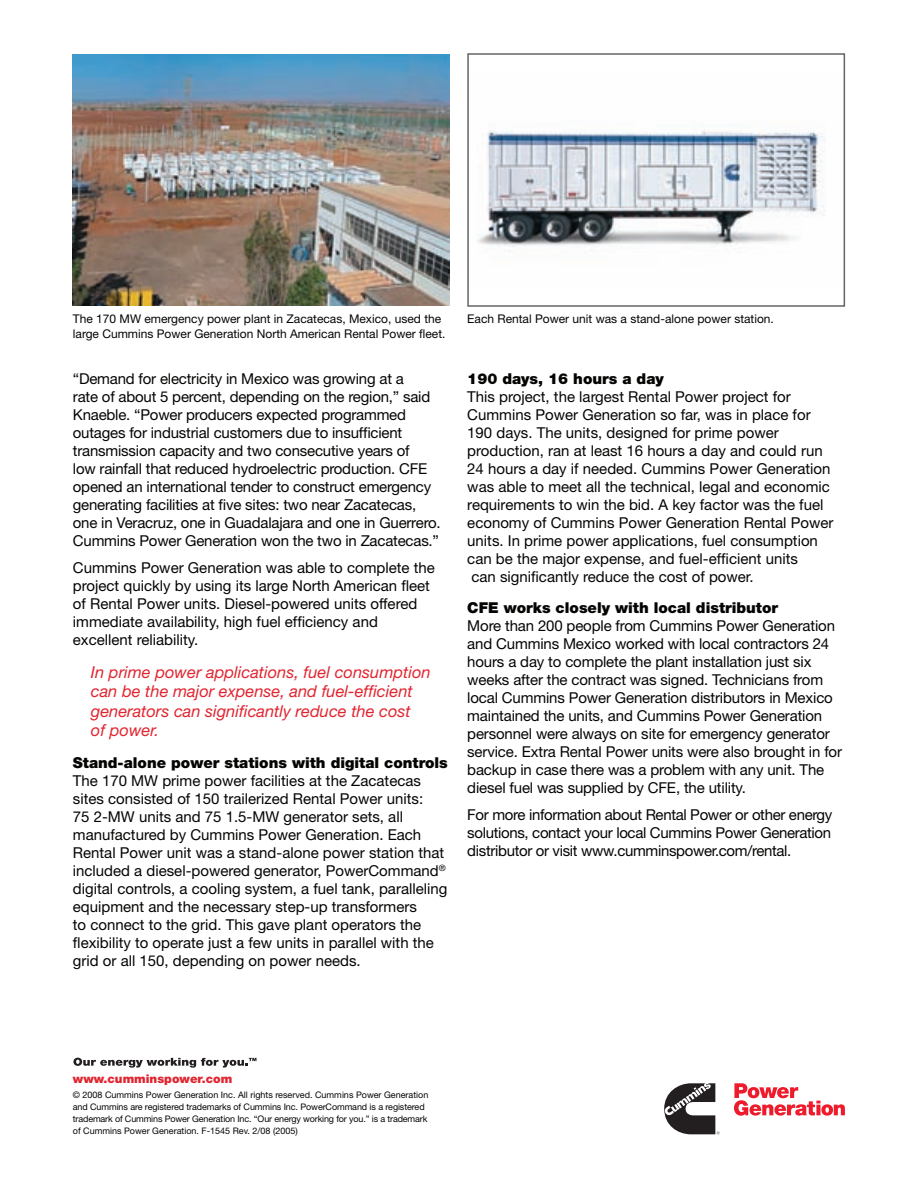
<style>
.page{position:relative;width:918px;height:1188px;background:#fff}
.page>*{position:absolute;margin:0;border:0;box-sizing:border-box;transform-origin:0 0}
.t1{font:italic 16.5px/19.5px "Helvetica Neue";color:#e12530}
.t2{font:15px/18px "Helvetica Neue";color:#040503}
.t3{font:900 15px "Helvetica Neue";color:#040503}
.t4{font:12px/15px "Helvetica Neue";color:#040503}
.t5{font:900 12px "Helvetica Neue";color:#e12530}
.t6{font:9px/12px "Helvetica Neue";letter-spacing:-.01em;color:#040503}
</style>
<div class="page">
<img style="left:477px;top:130px;width:348px;height:123px">
<div style="left:467px;top:53px;width:378px;height:254px;border:2px solid #636465"></div>
<img style="left:73px;top:54px;width:376px;height:252px">
<svg style="left:73px;top:1058px;width:183px;height:10px"></svg>
<svg style="left:664px;top:1083px;width:56px;height:51px"></svg>
<svg style="left:734px;top:1083px;width:111px;height:33px"></svg>
<p class="t4" style="left:73px;top:312px;width:374px">The 170 MW emergency power plant in Zacatecas, Mexico, used the large Cummins Power Generation North American Rental Power fleet.</p>
<p class="t4" style="left:467px;top:312px;width:308px">Each Rental Power unit was a stand-alone power station.</p>
<p class="t2" style="left:73px;top:371px;width:369px">“Demand for electricity in Mexico was growing at a<br>rate of about 5 percent, depending on the region,” said Knaeble. “Power producers expected programmed outages for industrial customers due to insufficient transmission capacity and two consecutive years of<br>low rainfall that reduced hydroelectric production. CFE opened an international tender to construct emergency generating facilities at five sites: two near Zacatecas, one in Veracruz, one in Guadalajara and one in Guerrero.<br>Cummins Power Generation won the two in Zacatecas.”</p>
<p class="t2" style="left:73px;top:560px;width:363px">Cummins Power Generation was able to complete the project quickly by using its large North American fleet of Rental Power units. Diesel-powered units offered immediate availability, high fuel efficiency and excellent reliability.</p>
<p class="t1" style="left:91px;top:664px;width:341px">In prime power applications, fuel consumption can be the major expense, and fuel-efficient generators can significantly reduce the cost<br>of power.</p>
<p class="t3" style="left:73px;top:757px;width:377px">Stand-alone power stations with digital controls</p>
<p class="t2" style="left:73px;top:773px;width:376px">The 170 MW prime power facilities at the Zacatecas sites consisted of 150 trailerized Rental Power units:<br>75 2-MW units and 75 1.5-MW generator sets, all manufactured by Cummins Power Generation. Each Rental Power unit was a stand-alone power station that included a diesel-powered generator, PowerCommand<sup>® </sup>digital controls, a cooling system, a fuel tank, paralleling equipment and the necessary step-up transformers<br>to connect to the grid. This gave plant operators the flexibility to operate just a few units in parallel with the grid or all 150, depending on power needs.</p>
<p class="t3" style="left:467px;top:373px;width:198px">190 days, 16 hours a day</p>
<p class="t2" style="left:467px;top:389px;width:368px">This project, the largest Rental Power project for Cummins Power Generation so far, was in place for 190 days. The units, designed for prime power production, ran at least 16 hours a day and could run 24 hours a day if needed. Cummins Power Generation was able to meet all the technical, legal and economic requirements to win the bid. A key factor was the fuel economy of Cummins Power Generation Rental Power units. In prime power applications, fuel consumption can be the major expense, and fuel-efficient units<br>can significantly reduce the cost of power.</p>
<p class="t3" style="left:467px;top:602px;width:312px">CFE works closely with local distributor</p>
<p class="t2" style="left:467px;top:618px;width:376px">More than 200 people from Cummins Power Generation and Cummins Mexico worked with local contractors 24 hours a day to complete the plant installation just six weeks after the contract was signed. Technicians from local Cummins Power Generation distributors in Mexico maintained the units, and Cummins Power Generation personnel were always on site for emergency generator service. Extra Rental Power units were also brought in for backup in case there was a problem with any unit. The diesel fuel was supplied by CFE, the utility.</p>
<p class="t2" style="left:467px;top:807px;width:367px;text-align:justify">For more information about Rental Power or other energy solutions, contact your local Cummins Power Generation distributor or visit www.cumminspower.com/rental.</p>
<p class="t5" style="left:73px;top:1074px;width:161px">www.cumminspower.com</p>
<p class="t6" style="left:73px;top:1090px;width:357px">© 2008 Cummins Power Generation Inc. All rights reserved. Cummins Power Generation and Cummins are registered trademarks of Cummins Inc. PowerCommand is a registered trademark of Cummins Power Generation Inc. “Our energy working for you.” is a trademark of Cummins Power Generation. F-1545 Rev. 2/08 (2005)</p>
</div>
